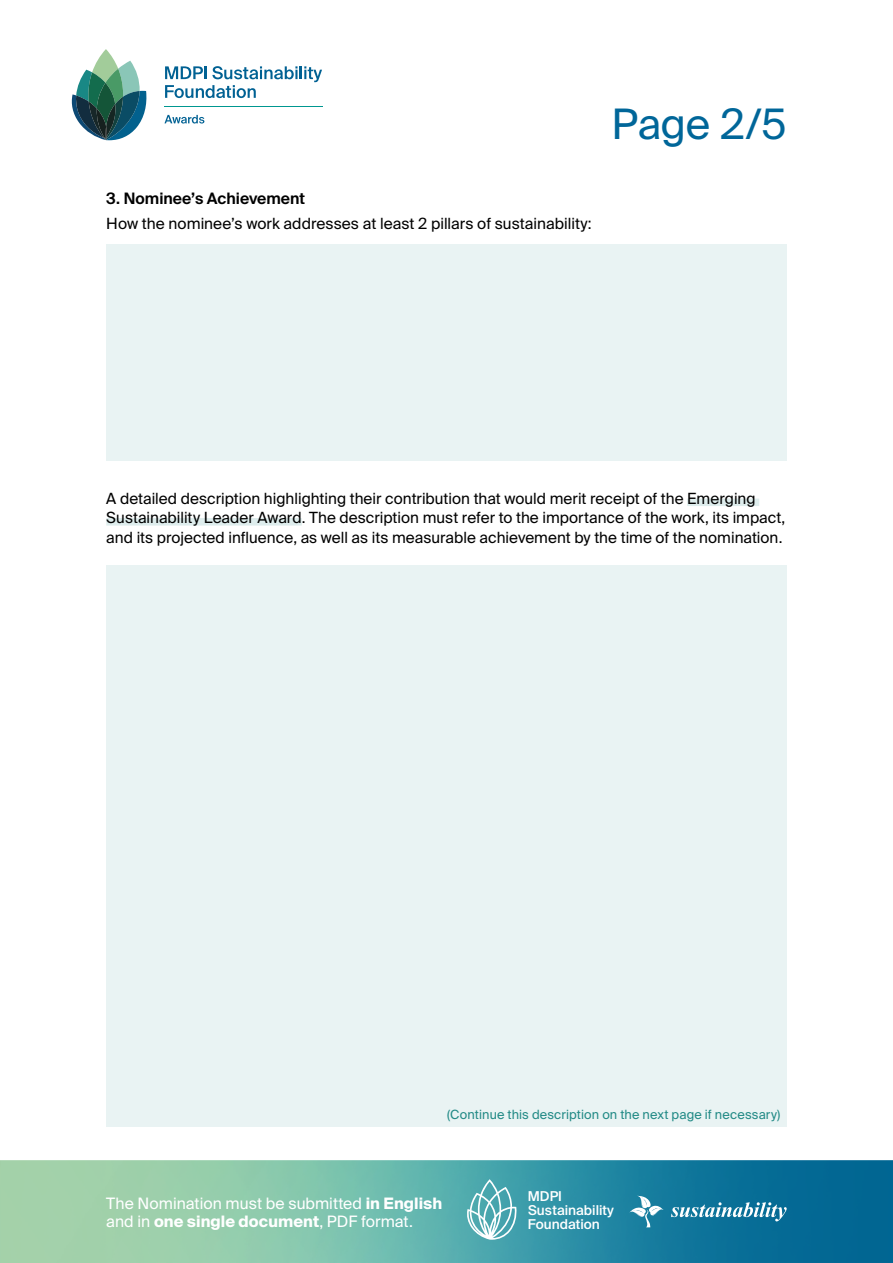
<style>
.page{position:relative;width:893px;height:1263px;background:#fff}
.page>*{position:absolute;margin:0;border:0;box-sizing:border-box;transform-origin:0 0}
.Heading_1_-_A4{font:42px "Suisse Intl";color:#069}
.t1{font:15.75px/18px "Suisse Intl";color:#fff}
.Body{font:600 15.75px "Suisse Intl";color:#000}
.Body-2{font:15.45px/19.5px "Suisse Intl";color:#000}
.t2{font:500 13.65px/14px "Suisse Intl";color:#fff}
.Body-3{font:12.75px "Suisse Intl";letter-spacing:.01em;color:#228a86}
.s1{font-weight:700}
</style>
<div class="page">
<svg style="left:71px;top:49px;width:76px;height:92px"></svg>
<svg style="left:165px;top:66px;width:157px;height:32px"></svg>
<svg style="left:164px;top:115px;width:40px;height:9px"></svg>
<hr style="left:164px;top:106px;width:159px;height:1px;background:#009790">
<img style="left:0;top:1160px;width:893px;height:103px">
<svg style="left:629px;top:1196px;width:35px;height:31px"></svg>
<svg style="left:671px;top:1202px;width:116px;height:19px;background:#4e98b4"></svg>
<svg style="left:466px;top:1179px;width:51px;height:61px;background:#76bbc1"></svg>
<div style="left:106px;top:566px;width:681px;height:561px;background:#e9f3f3"></div>
<div style="left:106px;top:244px;width:681px;height:217px;background:#e9f3f3"></div>
<div style="left:687px;top:499px;width:72px;height:7px;background:#deeded"></div>
<div style="left:106px;top:518px;width:196px;height:8px;background:#deeded"></div>
<p class="Body" style="left:106px;top:189px;width:200px">3. Nominee’s Achievement</p>
<p class="Body-2" style="left:106px;top:214px;width:487px">How the nominee’s work addresses at least 2 pillars of sustainability:</p>
<p class="Heading_1_-_A4" style="left:612px;top:100px;width:177px">Page 2/5</p>
<p class="Body-2" style="left:106px;top:489px;width:680px">A detailed description highlighting their contribution that would merit receipt of the Emerging<br>Sustainability Leader Award. The description must refer to the importance of the work, its impact, and its projected influence, as well as its measurable achievement by the time of the nomination.</p>
<p class="Body-3" style="left:447px;top:1107px;width:335px">(Continue this description on the next page if necessary)</p>
<p class="t1" style="left:106px;top:1194px;width:337px">The Nomination must be submitted <span class="s1">in English </span>and in <span class="s1">one single document</span>, PDF format.</p>
<p class="t2" style="left:528px;top:1189px;width:88px">MDPI<br>Sustainability<br>Foundation</p>
</div>
